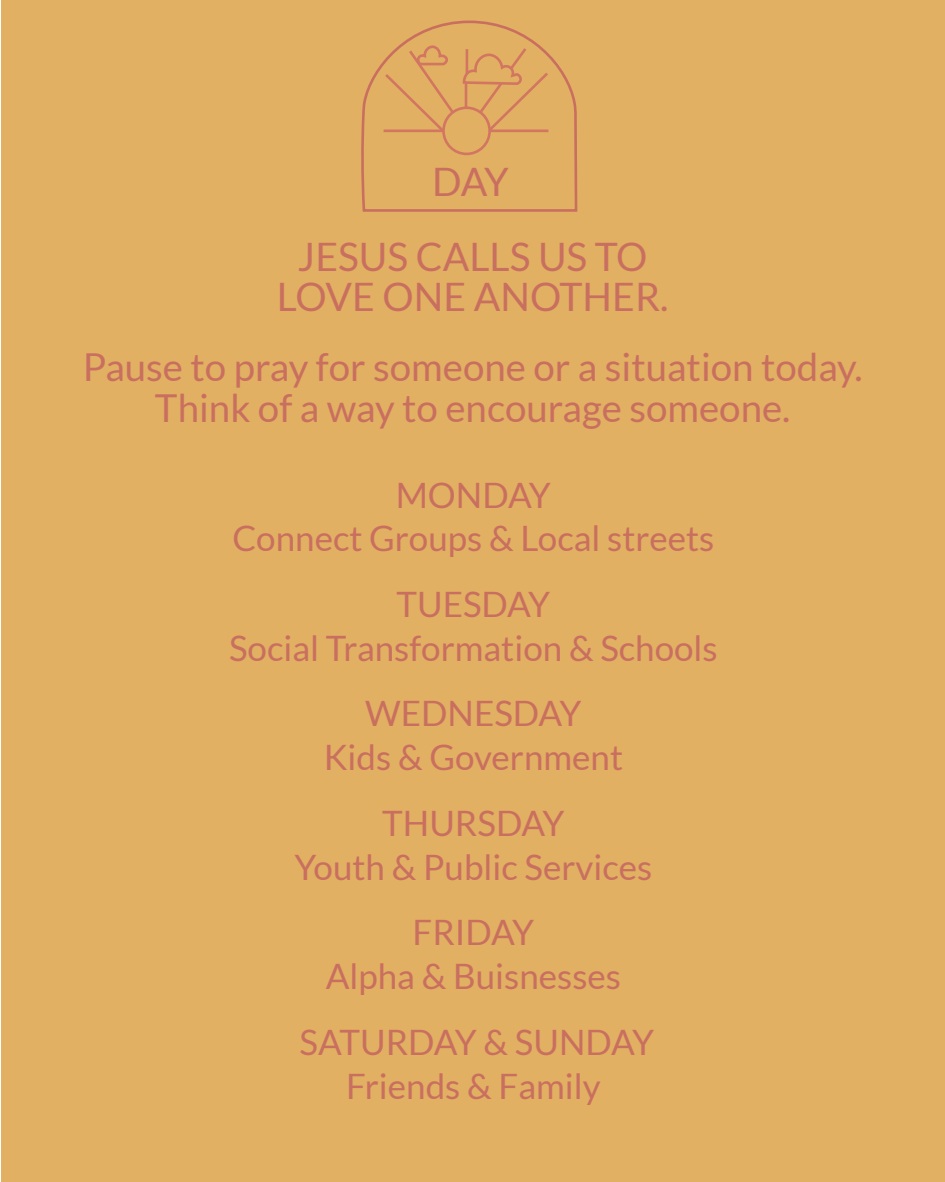
<style>
.page{position:relative;width:945px;height:1182px;background:#fff}
.page>*{position:absolute;margin:0;border:0;box-sizing:border-box;transform-origin:0 0}
.t1{font:39.2px/40.3px "Lato";color:#c96f60;text-align:center}
.t2{font:38.5px/40.3px "Lato";color:#c96f60;text-align:center}
.t3{font:35px/43.8px "Lato";color:#c96f60;text-align:center}
</style>
<div class="page">
<div style="left:1px;top:0;width:944px;height:1181px;background:#e2b062"></div>
<svg style="left:361px;top:20px;width:217px;height:192px"></svg>
<hr style="left:384px;top:129px;width:60px;height:3px;background:#d27662">
<hr style="left:491px;top:129px;width:57px;height:3px;background:#d27662">
<p class="t1" style="left:432px;top:161px;width:78px">DAY</p>
<p class="t1" style="left:277px;top:236px;width:393px">JESUS CALLS US TO<br>LOVE ONE ANOTHER.</p>
<p class="t2" style="left:83px;top:347px;width:781px">Pause to pray for someone or a situation today.<br>Think of a way to encourage someone.</p>
<p class="t3" style="left:232px;top:472px;width:484px">MONDAY<br>Connect Groups &amp; Local streets</p>
<p class="t3" style="left:229px;top:582px;width:490px">TUESDAY<br>Social Transformation &amp; Schools</p>
<p class="t3" style="left:324px;top:691px;width:301px">WEDNESDAY<br>Kids &amp; Government</p>
<p class="t3" style="left:294px;top:801px;width:359px">THURSDAY<br>Youth &amp; Public Services</p>
<p class="t3" style="left:326px;top:910px;width:297px">FRIDAY<br>Alpha &amp; Buisnesses</p>
<p class="t3" style="left:299px;top:1019px;width:356px">SATURDAY &amp; SUNDAY<br>Friends &amp; Family</p>
</div>
